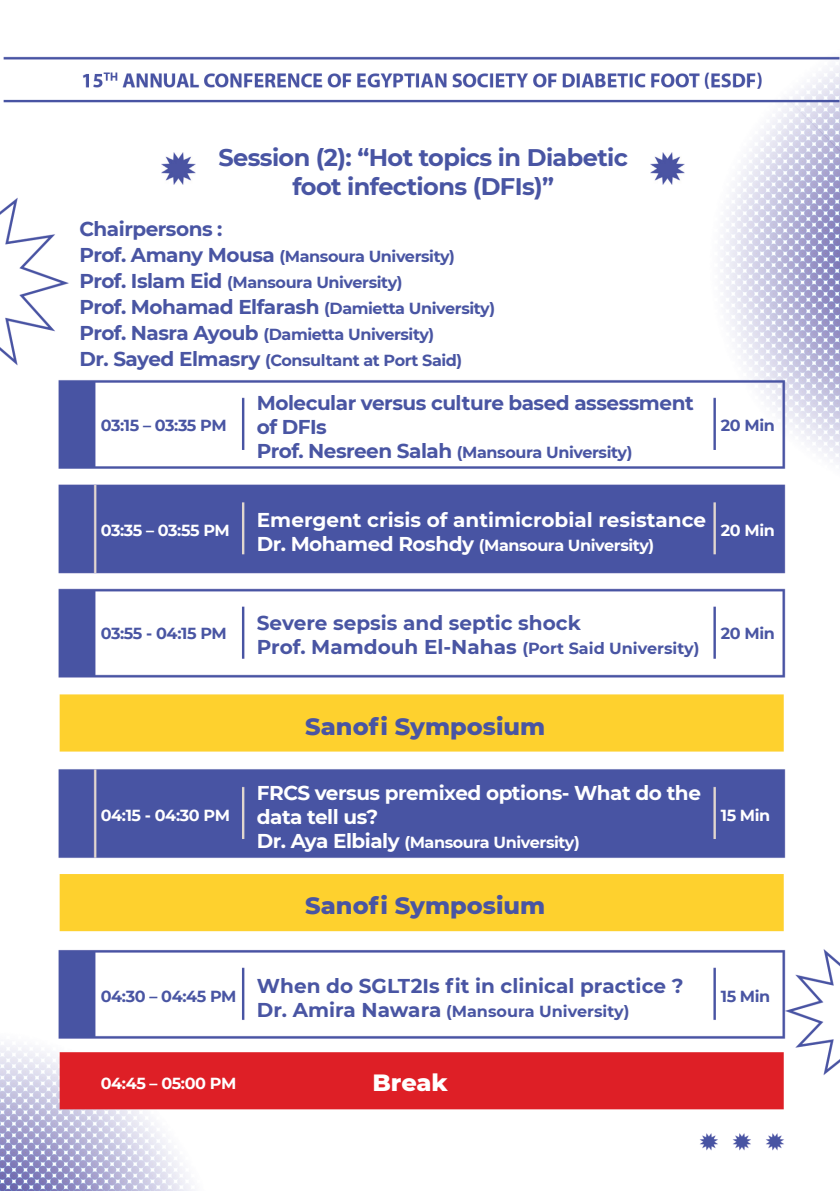
<style>
.page{position:relative;width:840px;height:1191px;background:#fff}
.page>*{position:absolute;margin:0;border:0;box-sizing:border-box;transform-origin:0 0}
.t1{font:700 24px/28.8px "Montserrat";letter-spacing:-.025em;color:#4955a3;text-align:center}
.t2{font:800 24px "Montserrat";color:#4955a3}
.t3{font:800 24px "Montserrat";letter-spacing:-.005em;color:#fff}
.t4{font:700 20px "Montserrat";color:#4955a3}
.t5{font:700 20px/24px "Montserrat";letter-spacing:-.02em;color:#4955a3}
.t6{font:700 20px/24px "Montserrat";letter-spacing:-.015em;color:#fff}
.t7{font:700 16px "Montserrat";letter-spacing:-.025em;color:#4955a3}
.t8{font:700 16px "Montserrat";letter-spacing:-.025em;color:#fff}
.t9{font:700 16px "Montserrat";color:#4955a3}
.s1{font-size:20px}
.s2{font-size:16px}
</style>
<div class="page">
<img style="left:0;top:56px;width:839px;height:1135px">
<img style="left:161px;top:152px;width:34px;height:32px">
<img style="left:650px;top:152px;width:34px;height:32px">
<p class="t1" style="left:218px;top:142px;width:411px">Session (2): “Hot topics in Diabetic foot infections (DFIs)”</p>
<p class="t5" style="left:79px;top:216px;width:144px">Chairpersons :</p>
<p class="t7" style="left:79px;top:245px;width:377px"><span class="s1">Prof. Amany Mousa</span> (Mansoura University)</p>
<p class="t7" style="left:79px;top:271px;width:324px"><span class="s1">Prof. Islam Eid</span> (Mansoura University)</p>
<p class="t5" style="left:79px;top:294px;width:417px">Prof. Mohamad Elfarash <span class="s2">(Damietta University)</span></p>
<p class="t7" style="left:79px;top:323px;width:356px"><span class="s1">Prof. Nasra Ayoub</span> (Damietta University)</p>
<p class="t7" style="left:79px;top:349px;width:384px"><span class="s1">Dr. Sayed Elmasry</span> (Consultant at Port Said)</p>
<p class="t7" style="left:101px;top:414px;width:127px">03:15 – 03:35 PM</p>
<p class="t5" style="left:257px;top:389px;width:438px">Molecular versus culture based assessment of DFIs</p>
<p class="t7" style="left:257px;top:440px;width:377px"><span class="s1">Prof. Nesreen Salah</span> (Mansoura University)</p>
<p class="t7" style="left:720px;top:414px;width:55px">20 Min</p>
<p class="t8" style="left:101px;top:518px;width:130px">03:35 – 03:55 PM</p>
<p class="t6" style="left:257px;top:506px;width:450px">Emergent crisis of antimicrobial resistance</p>
<p class="t8" style="left:257px;top:533px;width:398px"><span class="s1">Dr. Mohamed Roshdy</span> (Mansoura University)</p>
<p class="t8" style="left:720px;top:518px;width:55px">20 Min</p>
<p class="t7" style="left:101px;top:622px;width:127px">03:55 - 04:15 PM</p>
<p class="t4" style="left:257px;top:608px;width:325px">Severe sepsis and septic shock</p>
<p class="t4" style="left:257px;top:632px;width:444px">Prof. Mamdouh El-Nahas <span class="s2">(Port Said University)</span></p>
<p class="t7" style="left:720px;top:622px;width:55px">20 Min</p>
<p class="t8" style="left:101px;top:803px;width:131px">04:15 - 04:30 PM</p>
<p class="t2" style="left:305px;top:709px;width:241px">Sanofi Symposium</p>
<p class="t6" style="left:257px;top:779px;width:445px">FRCS versus premixed options- What do the data tell us?</p>
<p class="t8" style="left:257px;top:830px;width:324px"><span class="s1">Dr. Aya Elbialy</span> (Mansoura University)</p>
<p class="t2" style="left:305px;top:887px;width:241px">Sanofi Symposium</p>
<p class="t8" style="left:720px;top:803px;width:51px">15 Min</p>
<p class="t7" style="left:101px;top:985px;width:137px">04:30 – 04:45 PM</p>
<p class="t8" style="left:101px;top:1071px;width:137px">04:45 – 05:00 PM</p>
<p class="t4" style="left:257px;top:971px;width:428px">When do SGLT2Is fit in clinical practice ?</p>
<p class="t9" style="left:257px;top:999px;width:374px"><span class="s1">Dr. Amira Nawara</span> (Mansoura University)</p>
<p class="t3" style="left:372px;top:1065px;width:77px">Break</p>
<p class="t7" style="left:720px;top:985px;width:51px">15 Min</p>
</div>
